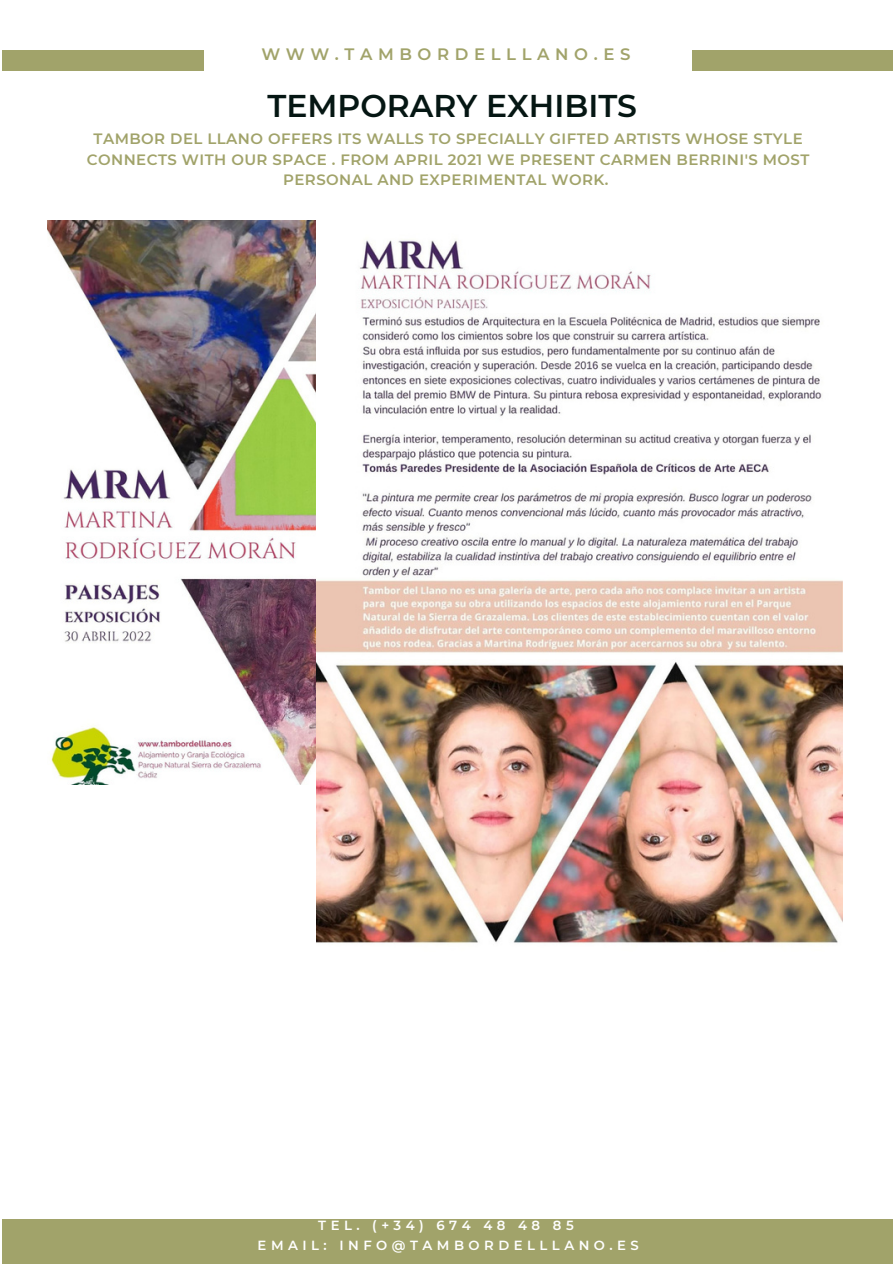
<style>
.page{position:relative;width:893px;height:1264px;background:#fff}
.page>*{position:absolute;margin:0;border:0;box-sizing:border-box;transform-origin:0 0}
.t1{font:600 31.5px "Montserrat";color:#051613}
.t2{font:600 16.5px "Montserrat";letter-spacing:.34em;color:#a1a36a}
.t3{font:600 15px/20.2px "Montserrat";letter-spacing:.03em;color:#a1a36a;text-align:center}
.t4{font:600 13.2px/19px "Montserrat";letter-spacing:.34em;color:#fff;text-align:center}
</style>
<div class="page">
<div style="left:2px;top:51px;width:201px;height:20px;background:#a1a36a"></div>
<div style="left:692px;top:51px;width:200px;height:20px;background:#a1a36a"></div>
<div style="left:2px;top:1219px;width:890px;height:44px;background:#a1a36a"></div>
<img style="left:47px;top:221px;width:269px;height:563px">
<img style="left:316px;top:240px;width:526px;height:703px">
<p class="t2" style="left:261px;top:43px;width:370px">WWW.TAMBORDELLLANO.ES</p>
<h1 class="t1" style="left:267px;top:83px;width:371px">TEMPORARY EXHIBITS</h1>
<p class="t3" style="left:87px;top:128px;width:724px">TAMBOR DEL LLANO OFFERS ITS WALLS TO SPECIALLY GIFTED ARTISTS WHOSE STYLE<br>CONNECTS WITH OUR SPACE . FROM APRIL 2021 WE PRESENT CARMEN BERRINI'S MOST<br>PERSONAL AND EXPERIMENTAL WORK.</p>
<p class="t4" style="left:257px;top:1215px;width:383px">TEL. (+34) 674 48 48 85<br>EMAIL: INFO@TAMBORDELLLANO.ES</p>
</div>
